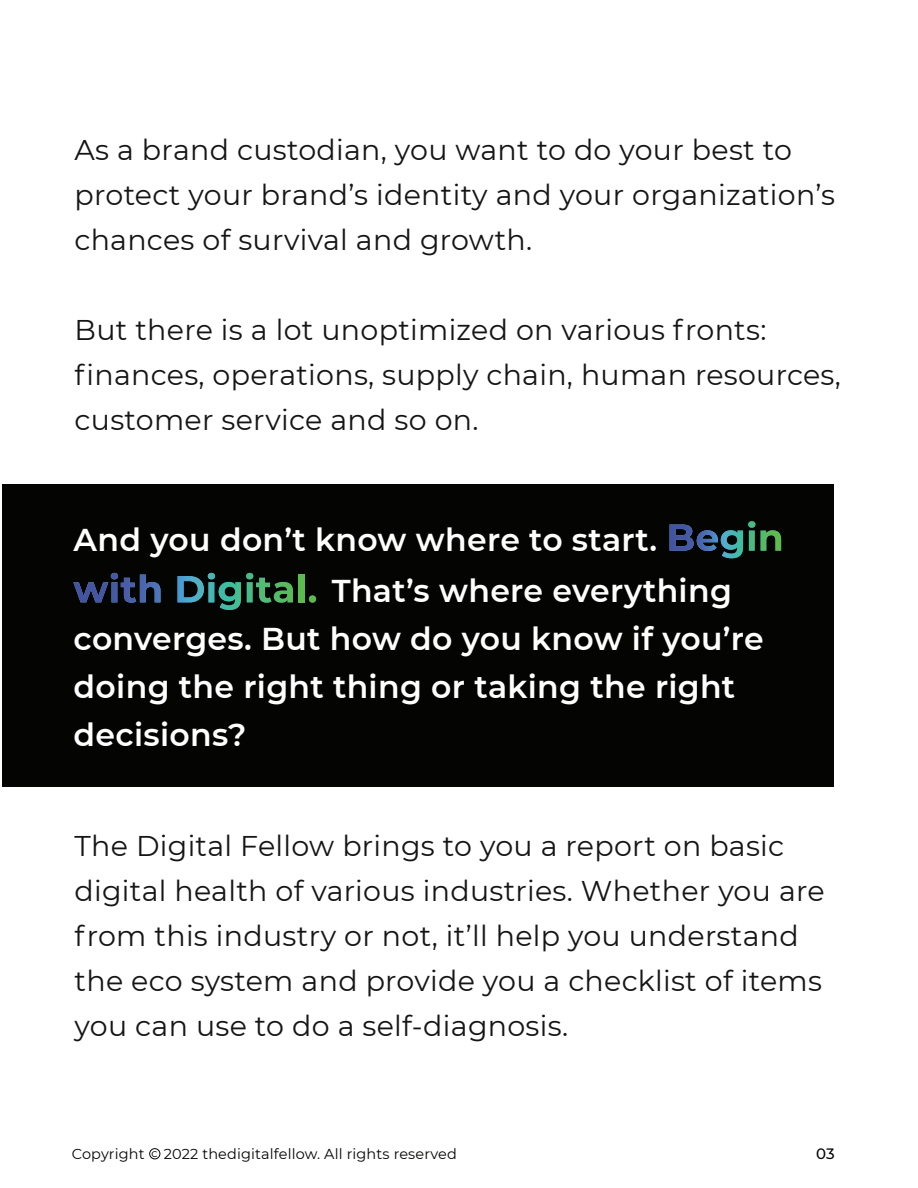
<style>
.page{position:relative;width:918px;height:1188px;background:#fff}
.page>*{position:absolute;margin:0;border:0;box-sizing:border-box;transform-origin:0 0}
.t1{font:600 31.5px/48px "Montserrat";letter-spacing:.01em;color:#fff}
.t2{font:28.5px/45px "Montserrat";letter-spacing:.01em;color:#161515}
.t3{font:500 15px "Montserrat";color:#040503}
.t4{font:14.4px "Montserrat";letter-spacing:.01em;color:#040503}
</style>
<div class="page">
<div style="left:2px;top:485px;width:831px;height:302px;background:#040503"></div>
<div style="left:149px;top:1148px;width:11px;height:11px;border:1px solid #040503;border-radius:50%"></div>
<svg style="left:670px;top:521px;width:85px;height:37px"></svg>
<svg style="left:761px;top:530px;width:20px;height:21px"></svg>
<svg style="left:73px;top:573px;width:87px;height:30px"></svg>
<svg style="left:178px;top:573px;width:115px;height:37px"></svg>
<div style="left:299px;top:575px;width:5px;height:27px;background:#5abb4f"></div>
<svg style="left:309px;top:595px;width:7px;height:8px"></svg>
<p class="t2" style="left:75px;top:126px;width:762px">As a brand custodian, you want to do your best to protect your brand’s identity and your organization’s chances of survival and growth.</p>
<p class="t2" style="left:75px;top:306px;width:768px">But there is a lot unoptimized on various fronts: finances, operations, supply chain, human resources, customer service and so on.</p>
<p class="t1" style="left:332px;top:513px;width:402px;line-height:51px;text-indent:-258px">And you don’t know where to start.<br>That’s where everything</p>
<p class="t1" style="left:74px;top:613px;width:691px">converges. But how do you know if you’re doing the right thing or taking the right decisions?</p>
<p class="t2" style="left:75px;top:822px;width:752px">The Digital Fellow brings to you a report on basic digital health of various industries. Whether you are from this industry or not, it’ll help you understand the eco system and provide you a checklist of items you can use to do a self-diagnosis.</p>
<p class="t4" style="left:72px;top:1144px;width:387px">Copyright <sup>C</sup> 2022 thedigitalfellow. All rights reserved</p>
<p class="t3" style="left:816px;top:1143px;width:20px">03</p>
</div>
